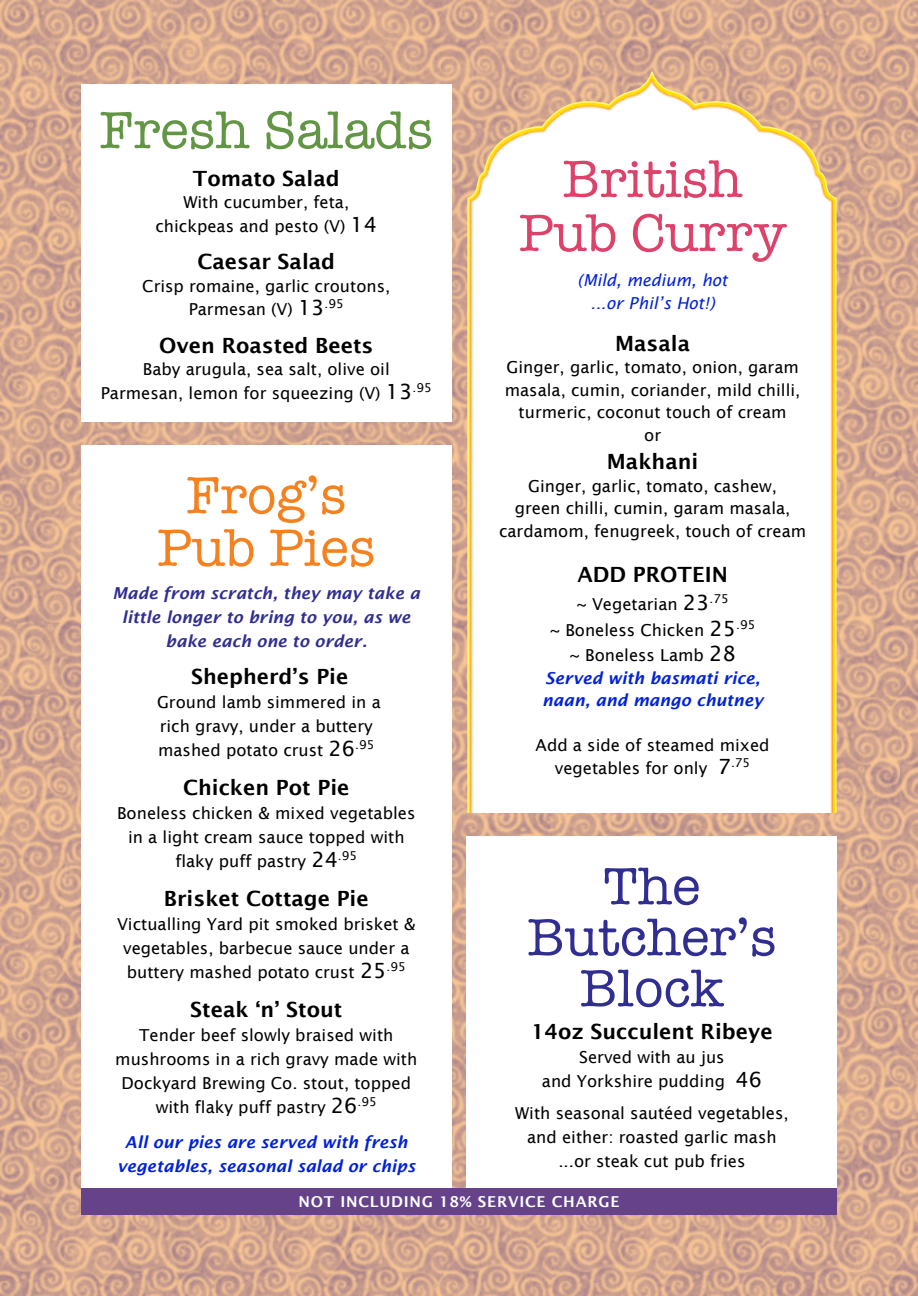
<style>
.page{position:relative;width:918px;height:1296px;background:#fff}
.page>*{position:absolute;margin:0;border:0;box-sizing:border-box;transform-origin:0 0}
.t1{font:54px "American Typewriter";color:#312e92}
.t2{font:54px "American Typewriter";color:#dd426a}
.t3{font:54px "American Typewriter";color:#f5821f}
.t4{font:54px "American Typewriter";color:#629645}
.t5{font:600 21px "Lucida Sans";color:#000}
.t6{font:21px "Lucida Sans";color:#000}
.t7{font:16.5px "Lucida Sans";color:#000}
.t8{font:italic 600 16.5px "Lucida Sans";color:#0021d8}
.t9{font:italic 600 16.5px "Lucida Sans";color:#312e92}
.t10{font:italic 16.5px "Lucida Sans";color:#0021d8}
.t11{font:600 15px "Lucida Sans";letter-spacing:.05em;color:#fff}
.t12{font:12.3px "Lucida Sans";color:#000}
</style>
<div class="page">
<div style="left:0;top:0;width:918px;height:1296px;background:#ffaa52;opacity:.6"></div>
<div style="left:81px;top:85px;width:371px;height:337px;background:#fff"></div>
<div style="left:81px;top:445px;width:371px;height:743px;background:#fff"></div>
<svg style="left:467px;top:71px;width:370px;height:742px;background:#eac963"></svg>
<img style="left:471px;top:79px;width:362px;height:734px">
<div style="left:466px;top:837px;width:371px;height:378px;background:#fff"></div>
<div style="left:81px;top:1188px;width:756px;height:27px;background:#65428a"></div>
<p class="t4" style="left:100px;top:111px;width:335px">Fresh Salads</p>
<p class="t5" style="left:193px;top:169px;width:148px">Tomato Salad</p>
<p class="t7" style="left:183px;top:195px;width:167px">With cucumber, feta,</p>
<p class="t7" style="left:156px;top:219px;width:191px">chickpeas and pesto (V)</p>
<p class="t6" style="left:351px;top:215px;width:28px">14</p>
<p class="t5" style="left:198px;top:253px;width:139px">Caesar Salad</p>
<p class="t7" style="left:142px;top:279px;width:250px">Crisp romaine, garlic croutons,</p>
<p class="t7" style="left:189px;top:302px;width:106px">Parmesan (V)</p>
<p class="t6" style="left:298px;top:299px;width:28px">13</p>
<p class="t12" style="left:325px;top:299px;width:21px">.95</p>
<p class="t5" style="left:159px;top:337px;width:216px">Oven Roasted Beets</p>
<p class="t7" style="left:143px;top:362px;width:248px">Baby arugula, sea salt, olive oil</p>
<p class="t7" style="left:101px;top:386px;width:281px">Parmesan, lemon for squeezing (V)</p>
<p class="t6" style="left:386px;top:383px;width:28px">13</p>
<p class="t12" style="left:412px;top:382px;width:21px">.95</p>
<p class="t3" style="left:186px;top:476px;width:162px">Frog’s</p>
<p class="t3" style="left:157px;top:528px;width:219px">Pub Pies</p>
<p class="t9" style="left:113px;top:586px;width:309px">Made from scratch, they may take a</p>
<p class="t9" style="left:122px;top:610px;width:290px">little longer to bring to you, as we</p>
<p class="t9" style="left:165px;top:634px;width:203px">bake each one to order.</p>
<p class="t5" style="left:191px;top:668px;width:159px">Shepherd’s Pie</p>
<p class="t7" style="left:157px;top:696px;width:225px">Ground lamb simmered in a</p>
<p class="t7" style="left:160px;top:720px;width:215px">rich gravy, under a buttery</p>
<p class="t7" style="left:158px;top:744px;width:167px">mashed potato crust</p>
<p class="t6" style="left:329px;top:740px;width:28px">26</p>
<p class="t12" style="left:355px;top:740px;width:21px">.95</p>
<p class="t5" style="left:183px;top:779px;width:168px">Chicken Pot Pie</p>
<p class="t7" style="left:117px;top:807px;width:300px">Boneless chicken &amp; mixed vegetables</p>
<p class="t7" style="left:128px;top:831px;width:278px">in a light cream sauce topped with</p>
<p class="t7" style="left:175px;top:855px;width:132px">flaky puff pastry</p>
<p class="t6" style="left:311px;top:851px;width:28px">24</p>
<p class="t12" style="left:338px;top:851px;width:21px">.95</p>
<p class="t5" style="left:164px;top:890px;width:206px">Brisket Cottage Pie</p>
<p class="t7" style="left:117px;top:918px;width:300px">Victualling Yard pit smoked brisket &amp;</p>
<p class="t7" style="left:123px;top:942px;width:288px">vegetables, barbecue sauce under a</p>
<p class="t7" style="left:127px;top:966px;width:230px">buttery mashed potato crust</p>
<p class="t6" style="left:360px;top:962px;width:28px">25</p>
<p class="t12" style="left:387px;top:962px;width:21px">.95</p>
<p class="t5" style="left:190px;top:1001px;width:154px">Steak ‘n’ Stout</p>
<p class="t7" style="left:139px;top:1029px;width:256px">Tender beef slowly braised with</p>
<p class="t7" style="left:115px;top:1053px;width:304px">mushrooms in a rich gravy made with</p>
<p class="t7" style="left:122px;top:1077px;width:291px">Dockyard Brewing Co. stout, topped</p>
<p class="t7" style="left:156px;top:1101px;width:171px">with flaky puff pastry</p>
<p class="t6" style="left:331px;top:1097px;width:28px">26</p>
<p class="t12" style="left:358px;top:1097px;width:21px">.95</p>
<p class="t8" style="left:125px;top:1135px;width:284px">All our pies are served with fresh</p>
<p class="t8" style="left:117px;top:1159px;width:300px">vegetables, seasonal salad or chips</p>
<p class="t2" style="left:563px;top:160px;width:181px">British</p>
<p class="t2" style="left:519px;top:214px;width:269px">Pub Curry</p>
<p class="t10" style="left:578px;top:273px;width:151px">(Mild, medium, hot</p>
<p class="t10" style="left:591px;top:296px;width:126px">...or Phil’s Hot!)</p>
<p class="t5" style="left:615px;top:334px;width:76px">Masala</p>
<p class="t7" style="left:506px;top:360px;width:294px">Ginger, garlic, tomato, onion, garam</p>
<p class="t7" style="left:505px;top:383px;width:297px">masala, cumin, coriander, mild chilli,</p>
<p class="t7" style="left:519px;top:405px;width:270px">turmeric, coconut touch of cream</p>
<p class="t7" style="left:644px;top:428px;width:18px">or</p>
<p class="t5" style="left:607px;top:453px;width:93px">Makhani</p>
<p class="t7" style="left:528px;top:479px;width:251px">Ginger, garlic, tomato, cashew,</p>
<p class="t7" style="left:515px;top:501px;width:277px">green chilli, cumin, garam masala,</p>
<p class="t7" style="left:499px;top:524px;width:309px">cardamom, fenugreek, touch of cream</p>
<p class="t5" style="left:577px;top:565px;width:152px">ADD PROTEIN</p>
<p class="t7" style="left:576px;top:597px;width:103px">~ Vegetarian</p>
<p class="t6" style="left:683px;top:594px;width:28px">23</p>
<p class="t12" style="left:710px;top:594px;width:21px">.75</p>
<p class="t7" style="left:550px;top:623px;width:156px">~ Boneless Chicken</p>
<p class="t6" style="left:710px;top:619px;width:28px">25</p>
<p class="t12" style="left:736px;top:619px;width:21px">.95</p>
<p class="t7" style="left:570px;top:648px;width:136px">~ Boneless Lamb</p>
<p class="t6" style="left:709px;top:645px;width:28px">28</p>
<p class="t8" style="left:545px;top:671px;width:217px">Served with basmati rice,</p>
<p class="t8" style="left:542px;top:693px;width:223px">naan, and mango chutney</p>
<p class="t7" style="left:536px;top:738px;width:236px">Add a side of steamed mixed</p>
<p class="t7" style="left:555px;top:761px;width:154px">vegetables for only</p>
<p class="t6" style="left:718px;top:757px;width:15px">7</p>
<p class="t12" style="left:731px;top:757px;width:21px">.75</p>
<p class="t1" style="left:603px;top:867px;width:99px">The</p>
<p class="t1" style="left:527px;top:918px;width:251px">Butcher’s</p>
<p class="t1" style="left:580px;top:969px;width:145px">Block</p>
<p class="t5" style="left:531px;top:1023px;width:243px">14oz Succulent Ribeye</p>
<p class="t7" style="left:579px;top:1051px;width:147px">Served with au jus</p>
<p class="t7" style="left:542px;top:1075px;width:185px">and Yorkshire pudding</p>
<p class="t6" style="left:735px;top:1071px;width:28px">46</p>
<p class="t7" style="left:515px;top:1106px;width:275px">With seasonal sautéed vegetables,</p>
<p class="t7" style="left:527px;top:1130px;width:251px">and either: roasted garlic mash</p>
<p class="t7" style="left:558px;top:1154px;width:189px">...or steak cut pub fries</p>
<p class="t11" style="left:298px;top:1195px;width:323px">NOT INCLUDING 18% SERVICE CHARGE</p>
</div>
